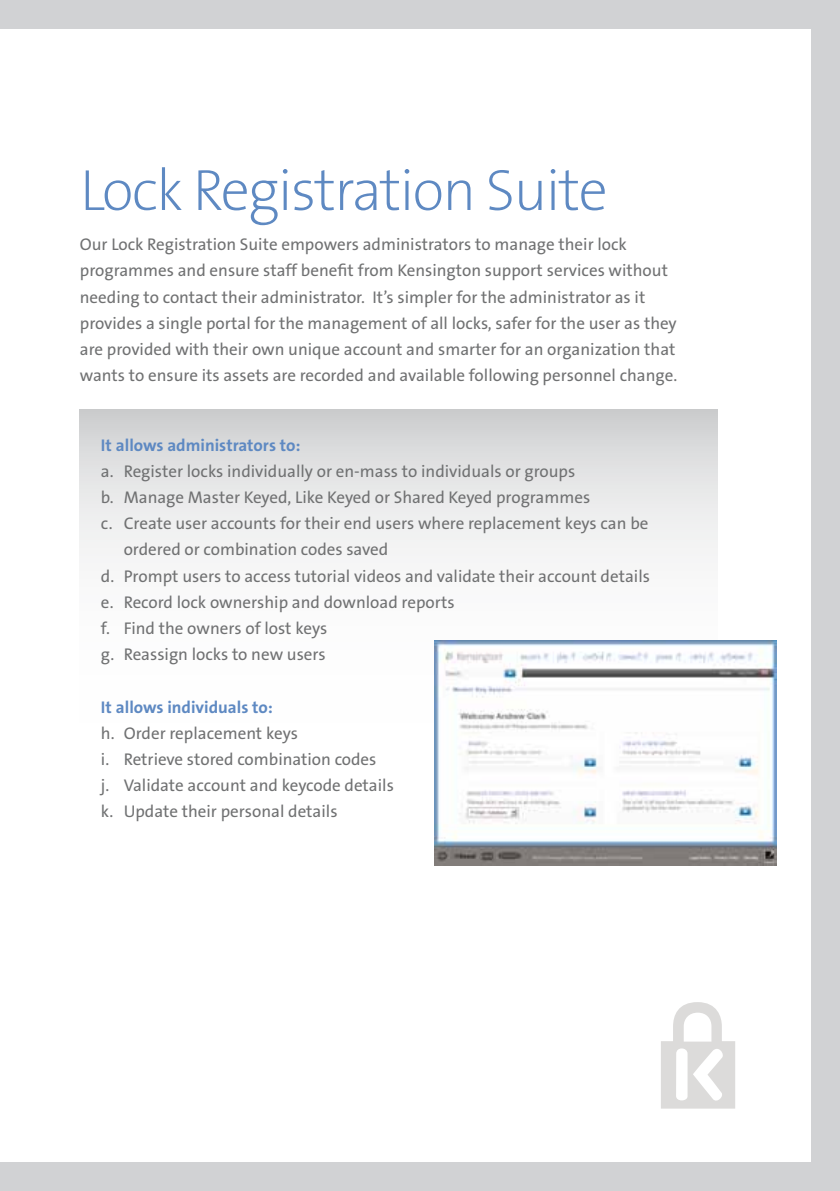
<style>
.page{position:relative;width:840px;height:1191px;background:#fff}
.page>*{position:absolute;margin:0;border:0;box-sizing:border-box;transform-origin:0 0}
.t1{font:58.6px "The Sans KENSINGTON2 XL";letter-spacing:-.03em;color:#5e89c2}
.t2{font:17px/26.2px "The Sans KENSINGTON5 Rg";color:#707172}
.t3{font:17px "The Sans KENSINGTON7 Bd";color:#5e89c2}
</style>
<div class="page">
<div style="left:0;top:0;width:839px;height:1191px;background:#d1d2d4"></div>
<div style="left:0;top:29px;width:810px;height:1132px;background:#fff"></div>
<svg style="left:79px;top:409px;width:638px;height:232px"></svg>
<svg style="left:661px;top:1002px;width:73px;height:106px"></svg>
<img style="left:434px;top:641px;width:341px;height:225px">
<h1 class="t1" style="left:80px;top:159px;width:529px">Lock Registration Suite</h1>
<p class="t2" style="left:80px;top:232px;width:598px">Our Lock Registration Suite empowers administrators to manage their lock programmes and ensure staff benefit from Kensington support services without needing to contact their administrator. It’s simpler for the administrator as it provides a single portal for the management of all locks, safer for the user as they are provided with their own unique account and smarter for an organization that wants to ensure its assets are recorded and available following personnel change.</p>
<p class="t3" style="left:101px;top:436px;width:201px">It allows administrators to:</p>
<p class="t2" style="left:101px;top:458px;width:475px">a. Register locks individually or en-mass to individuals or groups</p>
<p class="t2" style="left:101px;top:484px;width:490px">b. Manage Master Keyed, Like Keyed or Shared Keyed programmes</p>
<p class="t2" style="left:101px;top:511px;width:548px">c. Create user accounts for their end users where replacement keys can be</p>
<p class="t2" style="left:124px;top:537px;width:266px">ordered or combination codes saved</p>
<p class="t2" style="left:101px;top:563px;width:550px">d. Prompt users to access tutorial videos and validate their account details</p>
<p class="t2" style="left:101px;top:589px;width:355px">e. Record lock ownership and download reports</p>
<p class="t2" style="left:101px;top:615px;width:228px">f. Find the owners of lost keys</p>
<p class="t2" style="left:101px;top:642px;width:226px">g. Reassign locks to new users</p>
<p class="t3" style="left:101px;top:697px;width:173px">It allows individuals to:</p>
<p class="t2" style="left:101px;top:720px;width:294px">h. Order replacement keys<br>i. Retrieve stored combination codes<br>j. Validate account and keycode details k. Update their personal details</p>
</div>
